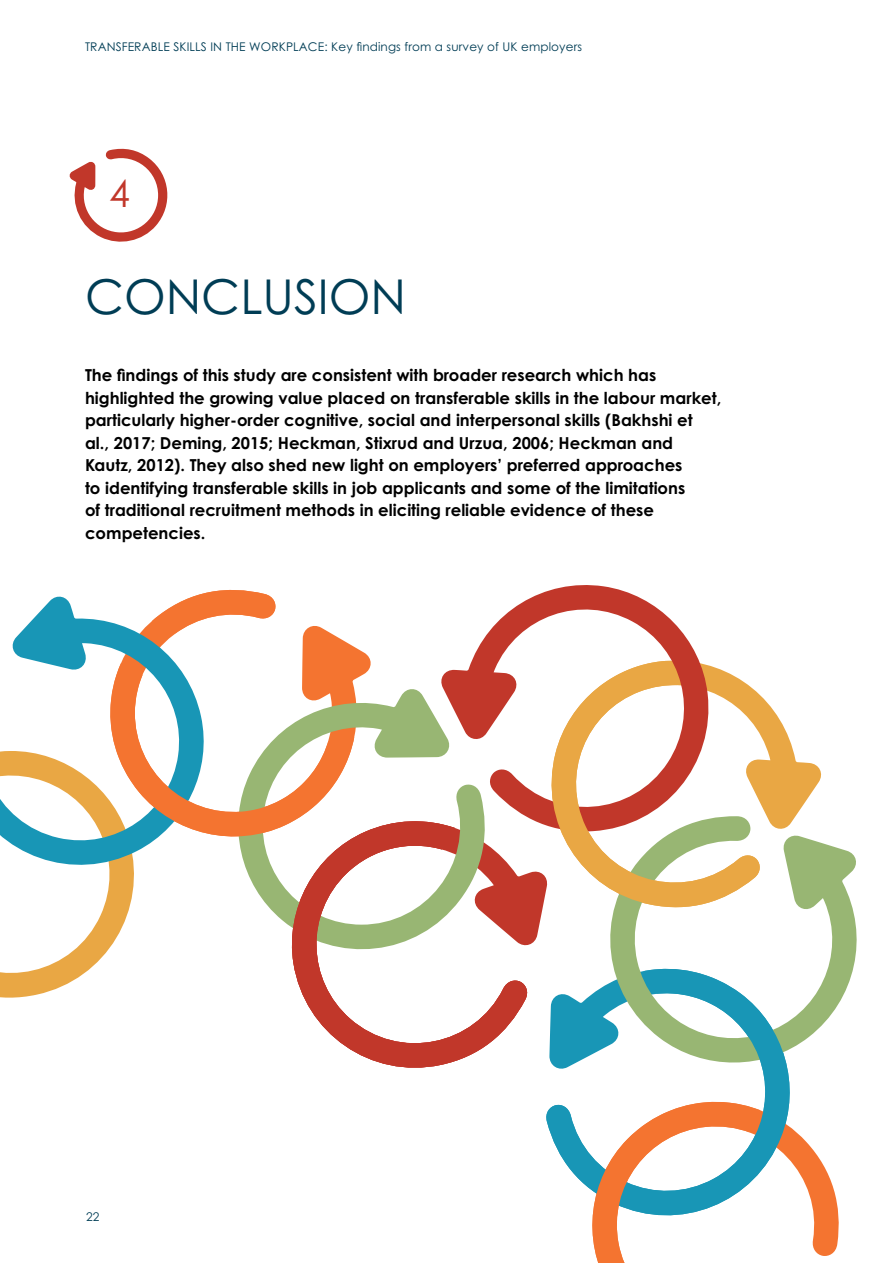
<style>
.page{position:relative;width:893px;height:1263px;background:#fff}
.page>*{position:absolute;margin:0;border:0;box-sizing:border-box;transform-origin:0 0}
.t1{font:48px "Century Gothic Pro";color:#003d55}
.t2{font:37.5px "Century Gothic Pro";color:#c1372a}
.t3{font:700 16.5px/22.5px "Century Gothic Pro";color:#000}
.t4{font:12px "Century Gothic Pro";letter-spacing:.01em;color:#003d55}
</style>
<div class="page">
<svg style="left:69px;top:148px;width:99px;height:94px"></svg>
<svg style="left:762px;top:697px;width:60px;height:119px;fill:#e9a744"></svg>
<svg style="left:441px;top:585px;width:258px;height:223px"></svg>
<svg style="left:513px;top:808px;width:29px;height:137px"></svg>
<svg style="left:302px;top:626px;width:69px;height:54px;fill:#f47430"></svg>
<svg style="left:240px;top:687px;width:250px;height:236px"></svg>
<svg style="left:0;top:883px;width:134px;height:115px"></svg>
<svg style="left:285px;top:818px;width:245px;height:250px"></svg>
<svg style="left:610px;top:816px;width:247px;height:227px"></svg>
<svg style="left:814px;top:1151px;width:25px;height:105px;fill:#f47430"></svg>
<svg style="left:0;top:596px;width:176px;height:287px"></svg>
<svg style="left:546px;top:965px;width:255px;height:216px"></svg>
<svg style="left:581px;top:1093px;width:233px;height:170px"></svg>
<svg style="left:152px;top:589px;width:124px;height:44px"></svg>
<svg style="left:103px;top:663px;width:251px;height:185px"></svg>
<svg style="left:538px;top:661px;width:224px;height:251px"></svg>
<p class="t4" style="left:85px;top:40px;width:499px">TRANSFERABLE SKILLS IN THE WORKPLACE: Key findings from a survey of UK employers</p>
<h2 class="t2" style="left:109px;top:171px;width:22px">4</h2>
<h1 class="t1" style="left:85px;top:267px;width:322px">CONCLUSION</h1>
<p class="t3" style="left:85px;top:363px;width:638px">The findings of this study are consistent with broader research which has highlighted the growing value placed on transferable skills in the labour market, particularly higher-order cognitive, social and interpersonal skills (Bakhshi et<br>al., 2017; Deming, 2015; Heckman, Stixrud and Urzua, 2006; Heckman and Kautz, 2012). They also shed new light on employers’ preferred approaches<br>to identifying transferable skills in job applicants and some of the limitations<br>of traditional recruitment methods in eliciting reliable evidence of these competencies.</p>
<p class="t4" style="left:86px;top:1209px;width:15px">22</p>
</div>
